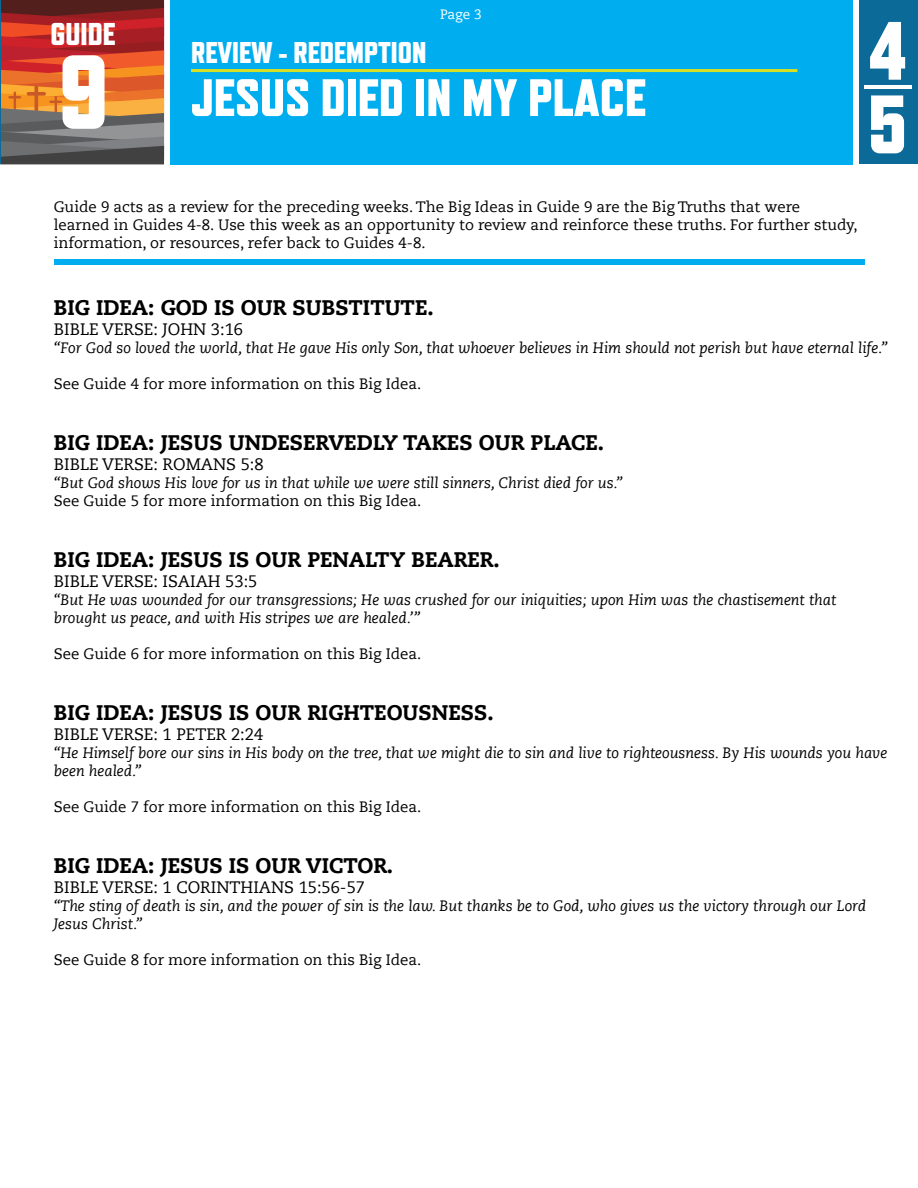
<style>
.page{position:relative;width:918px;height:1188px;background:#fff}
.page>*{position:absolute;margin:0;border:0;box-sizing:border-box;transform-origin:0 0}
.t1{font:800 105px "Refrigerator Deluxe";color:#fff}
.t2{font:800 82.5px/73.5px "Refrigerator Deluxe";color:#fff}
.t3{font:800 52.5px "Refrigerator Deluxe";color:#fff}
.t4{font:800 31.5px "Refrigerator Deluxe";color:#fff}
.t5{font:800 30px "Refrigerator Deluxe";color:#fff}
.t6{font:800 21px "Caecilia LT Std";color:#000}
.t7{font:16.5px "Caecilia LT Std";color:#000}
.t8{font:italic 15px/18px "Caecilia LT Std";color:#000}
.t9{font:15px/18px "Caecilia LT Std";color:#000}
.t10{font:13.5px "Caecilia LT Std";color:#fff}
</style>
<div class="page">
<svg style="left:1px;top:0;width:163px;height:164px;background:#a8553b"></svg>
<div style="left:170px;top:0;width:683px;height:164px;background:#00aeef"></div>
<hr style="left:191px;top:69px;width:606px;height:3px;background:#d7df23">
<hr style="left:0;top:0;width:1px;height:164px;background:#0c6a99">
<div style="left:860px;top:0;width:58px;height:164px;background:#0c6a99"></div>
<hr style="left:864px;top:85px;width:47px;height:4px;background:#fff">
<div style="left:54px;top:259px;width:810px;height:5px;background:#00aeef"></div>
<h3 class="t4" style="left:50px;top:16px;width:67px">GUIDE</h3>
<h1 class="t1" style="left:58px;top:30px;width:52px">9</h1>
<p class="t10" style="left:440px;top:6px;width:43px">Page 3</p>
<h3 class="t5" style="left:191px;top:35px;width:237px">REVIEW - REDEMPTION</h3>
<h3 class="t3" style="left:191px;top:66px;width:456px">JESUS DIED IN MY PLACE</h3>
<h2 class="t2" style="left:868px;top:13px;width:42px">4<br>5</h2>
<p class="t9" style="left:54px;top:198px;width:805px">Guide 9 acts as a review for the preceding weeks. The Big Ideas in Guide 9 are the Big Truths that were learned in Guides 4-8. Use this week as an opportunity to review and reinforce these truths. For further study, information, or resources, refer back to Guides 4-8.</p>
<h3 class="t6" style="left:54px;top:294px;width:381px">BIG IDEA: GOD IS OUR SUBSTITUTE.</h3>
<p class="t7" style="left:54px;top:319px;width:191px">BIBLE VERSE: JOHN 3:16</p>
<p class="t8" style="left:54px;top:339px;width:835px">“For God so loved the world, that He gave His only Son, that whoever believes in Him should not perish but have eternal life.”</p>
<p class="t9" style="left:54px;top:375px;width:369px">See Guide 4 for more information on this Big Idea.</p>
<h3 class="t6" style="left:54px;top:429px;width:552px">BIG IDEA: JESUS UNDESERVEDLY TAKES OUR PLACE.</h3>
<p class="t7" style="left:54px;top:454px;width:211px">BIBLE VERSE: ROMANS 5:8</p>
<p class="t8" style="left:54px;top:474px;width:571px">“But God shows His love for us in that while we were still sinners, Christ died for us.”</p>
<p class="t9" style="left:54px;top:492px;width:369px">See Guide 5 for more information on this Big Idea.</p>
<h3 class="t6" style="left:54px;top:546px;width:447px">BIG IDEA: JESUS IS OUR PENALTY BEARER.</h3>
<p class="t7" style="left:54px;top:571px;width:205px">BIBLE VERSE: ISAIAH 53:5</p>
<p class="t8" style="left:54px;top:591px;width:784px">“But He was wounded for our transgressions; He was crushed for our iniquities; upon Him was the chastisement that brought us peace, and with His stripes we are healed.’”</p>
<p class="t9" style="left:54px;top:645px;width:369px">See Guide 6 for more information on this Big Idea.</p>
<h3 class="t6" style="left:54px;top:699px;width:441px">BIG IDEA: JESUS IS OUR RIGHTEOUSNESS.</h3>
<p class="t7" style="left:54px;top:724px;width:211px">BIBLE VERSE: 1 PETER 2:24</p>
<p class="t8" style="left:54px;top:744px;width:835px">“He Himself bore our sins in His body on the tree, that we might die to sin and live to righteousness. By His wounds you have been healed.”</p>
<p class="t9" style="left:54px;top:798px;width:369px">See Guide 7 for more information on this Big Idea.</p>
<h3 class="t6" style="left:54px;top:852px;width:341px">BIG IDEA: JESUS IS OUR VICTOR.</h3>
<p class="t7" style="left:54px;top:877px;width:313px">BIBLE VERSE: 1 CORINTHIANS 15:56-57</p>
<p class="t8" style="left:54px;top:897px;width:814px">“The sting of death is sin, and the power of sin is the law. But thanks be to God, who gives us the victory through our Lord<br>Jesus Christ.”</p>
<p class="t9" style="left:54px;top:951px;width:369px">See Guide 8 for more information on this Big Idea.</p>
</div>
